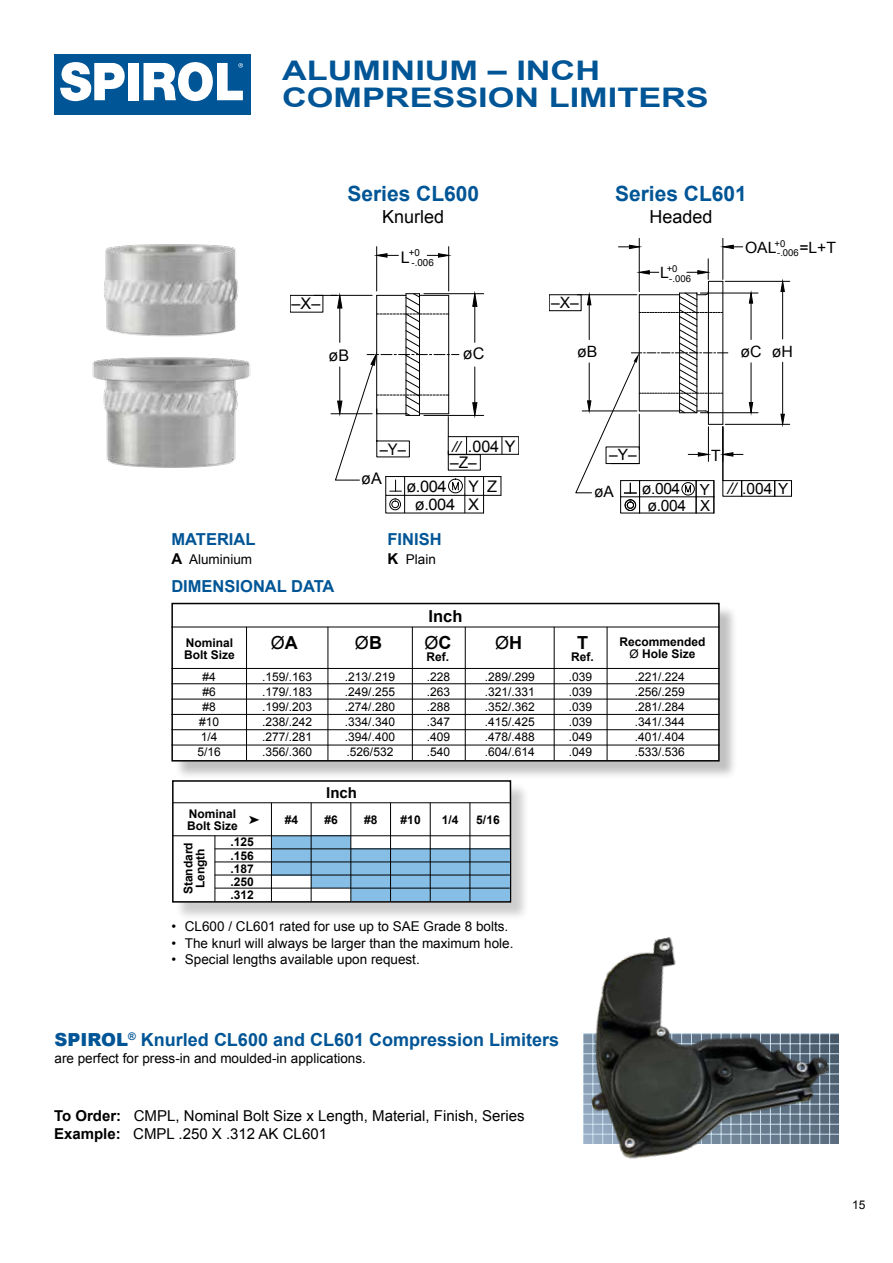
<style>
.page{position:relative;width:893px;height:1263px;background:#fff}
.page>*{position:absolute;margin:0;border:0;box-sizing:border-box;transform-origin:0 0}
.t1{font:700 27px/27px "Arial";color:#005596;scale:1.27 1}
.t2{font:700 21px "Arial";color:#005596}
.t3{font:700 18px "Arial";color:#005596}
.t4{font:18px "Arial";color:#000}
.t5{font:700 18px "Arial";color:#000}
.t6{font:700 16.5px "Arial";color:#005596}
.t7{font:700 16.5px "Arial";color:#000}
.t8{font:16.05px/18.1px "Arial";color:#000}
.t9{font:16.05px/29.5px "Arial";color:#000;scale:.92 1}
.t10{font:15.6px "Arial";color:#000}
.t11{font:15.3px "Arial";color:#000}
.t12{font:15px/18px "Arial";color:#000}
.t13{font:700 15px "Arial";color:#000}
.t14{font:13.5px "Arial";color:#000}
.t15{font:12px/15px "Arial";color:#000;text-align:justify}
.t16{font:700 12px/13.2px "Arial";color:#000;text-align:center}
.t17{font:9.75px/9.8px "Arial";color:#000}
.t18{font:9.6px/9.6px "Arial";color:#000}
.s1{font-size:16.05px}
.s2{font-style:italic;font-size:15.15px}
.s3{font-weight:700;font-size:15px}
.s4{font-style:italic;font-size:15.9px}
.s5{font-size:15.3px}
.s6{font-weight:700}
.s7{font-weight:400}
.s8{font-weight:900}
</style>
<div class="page">
<img style="left:104px;top:244px;width:135px;height:93px">
<img style="left:92px;top:357px;width:159px;height:111px">
<div style="left:290px;top:295px;width:33px;height:17px;border:1px solid #000"></div>
<svg style="left:314px;top:292px;width:205px;height:221px"></svg>
<hr style="left:376px;top:247px;width:1px;height:44px;background:#000">
<hr style="left:448px;top:247px;width:1px;height:44px;background:#000">
<svg style="left:375px;top:253px;width:23px;height:5px"></svg>
<svg style="left:427px;top:253px;width:24px;height:5px"></svg>
<div style="left:549px;top:295px;width:32px;height:16px;border:1px solid #000"></div>
<hr style="left:639px;top:238px;width:1px;height:54px;background:#000">
<hr style="left:723px;top:238px;width:1px;height:41px;background:#000">
<svg style="left:721px;top:245px;width:22px;height:4px"></svg>
<svg style="left:618px;top:245px;width:23px;height:4px"></svg>
<svg style="left:575px;top:259px;width:217px;height:254px"></svg>
<div style="left:174px;top:605px;width:564px;height:175px;background:#000;opacity:.25"></div>
<div style="left:172px;top:603px;width:547px;height:158px;background:#fff"></div>
<div style="left:171px;top:603px;width:549px;height:158px;border:2px solid #000"></div>
<hr style="left:328px;top:627px;width:1px;height:133px;background:#000">
<hr style="left:412px;top:627px;width:1px;height:133px;background:#000">
<hr style="left:246px;top:627px;width:1px;height:133px;background:#000">
<hr style="left:171px;top:627px;width:549px;height:1px;background:#000">
<hr style="left:554px;top:627px;width:1px;height:133px;background:#000">
<hr style="left:171px;top:668px;width:549px;height:1px;background:#000">
<hr style="left:171px;top:683px;width:549px;height:1px;background:#000">
<hr style="left:171px;top:699px;width:549px;height:1px;background:#000">
<hr style="left:171px;top:714px;width:549px;height:1px;background:#000">
<hr style="left:171px;top:729px;width:549px;height:1px;background:#000">
<hr style="left:171px;top:745px;width:549px;height:1px;background:#000">
<hr style="left:465px;top:627px;width:1px;height:133px;background:#000">
<hr style="left:607px;top:627px;width:1px;height:133px;background:#000">
<div style="left:174px;top:782px;width:356px;height:139px;background:#000;opacity:.2"></div>
<div style="left:173px;top:781px;width:337px;height:121px;background:#fff"></div>
<div style="left:172px;top:780px;width:339px;height:123px;border:2px solid #000"></div>
<div style="left:272px;top:836px;width:39px;height:39px;background:#86bee5"></div>
<div style="left:311px;top:835px;width:40px;height:53px;background:#86bee5"></div>
<div style="left:351px;top:849px;width:159px;height:52px;background:#86bee5"></div>
<hr style="left:215px;top:862px;width:295px;height:1px;background:#000">
<hr style="left:215px;top:875px;width:295px;height:1px;background:#000">
<hr style="left:271px;top:803px;width:1px;height:98px;background:#000">
<hr style="left:311px;top:803px;width:1px;height:98px;background:#000">
<hr style="left:351px;top:803px;width:1px;height:98px;background:#000">
<hr style="left:390px;top:803px;width:1px;height:98px;background:#000">
<hr style="left:430px;top:803px;width:1px;height:98px;background:#000">
<hr style="left:470px;top:803px;width:1px;height:98px;background:#000">
<hr style="left:215px;top:848px;width:295px;height:1px;background:#000">
<hr style="left:215px;top:835px;width:1px;height:66px;background:#000">
<hr style="left:173px;top:835px;width:337px;height:1px;background:#000">
<hr style="left:173px;top:802px;width:337px;height:1px;background:#000">
<hr style="left:215px;top:888px;width:295px;height:1px;background:#000">
<img style="left:583px;top:937px;width:256px;height:222px">
<div style="left:54px;top:54px;width:196px;height:60px;background:#005596"></div>
<div style="left:128px;top:63px;width:10px;height:37px;background:#fff"></div>
<svg style="left:60px;top:62px;width:65px;height:39px"></svg>
<svg style="left:143px;top:62px;width:100px;height:40px"></svg>
<h1 class="t1" style="left:282px;top:57px;width:338px">ALUMINIUM – INCH<br>COMPRESSION LIMITERS</h1>
<h3 class="t8" style="left:292px;top:295px;width:30px">–X–</h3>
<h2 class="t2" style="left:347px;top:180px;width:133px">Series CL600</h2>
<h3 class="t4" style="left:382px;top:204px;width:64px">Knurled</h3>
<p class="t17" style="left:411px;top:248px;width:24px;text-indent:-11px"><span class="s1">L</span>+0 -.006</p>
<h3 class="t8" style="left:328px;top:346px;width:22px">øB</h3>
<h3 class="t8" style="left:463px;top:345px;width:23px">øC</h3>
<h2 class="t2" style="left:615px;top:180px;width:133px">Series CL601</h2>
<h3 class="t4" style="left:649px;top:204px;width:65px">Headed</h3>
<h3 class="t10" style="left:551px;top:292px;width:29px">–X–</h3>
<p class="t18" style="left:660px;top:264px;width:32px;text-indent:6px">+0<br><sup>L</sup> -.006</p>
<p class="t18" style="left:774px;top:238px;width:12px">+0</p>
<h3 class="t10" style="left:745px;top:237px;width:92px">OAL <sub>-.006</sub>=L+T</h3>
<h3 class="t10" style="left:577px;top:341px;width:22px">øB</h3>
<h3 class="t10" style="left:740px;top:341px;width:23px">øC</h3>
<h3 class="t10" style="left:772px;top:341px;width:23px">øH</h3>
<h3 class="t8" style="left:452px;top:437px;width:65px"><span class="s2">//</span> .004 Y</h3>
<h3 class="t9" style="left:361px;top:434px;width:50px;text-indent:19px">–Y– øA</h3>
<h3 class="t8" style="left:450px;top:453px;width:28px">–Z–</h3>
<h3 class="t8" style="left:406px;top:477px;width:42px">ø.004</h3>
<h3 class="t8" style="left:468px;top:477px;width:12px">Y<br>X</h3>
<h3 class="t8" style="left:487px;top:477px;width:12px">Z</h3>
<h3 class="t8" style="left:415px;top:496px;width:42px">ø.004</h3>
<h3 class="t6" style="left:172px;top:529px;width:86px">MATERIAL</h3>
<h3 class="t6" style="left:388px;top:529px;width:56px">FINISH</h3>
<p class="t14" style="left:172px;top:550px;width:82px"><span class="s3">A</span> Aluminium</p>
<p class="t14" style="left:388px;top:550px;width:50px"><span class="s3">K</span> Plain</p>
<h3 class="t6" style="left:171px;top:575px;width:165px">DIMENSIONAL DATA</h3>
<h3 class="t7" style="left:429px;top:605px;width:35px">Inch</h3>
<h3 class="t10" style="left:609px;top:445px;width:29px">–Y–</h3>
<h3 class="t10" style="left:711px;top:446px;width:11px">T</h3>
<h3 class="t10" style="left:594px;top:481px;width:21px">øA</h3>
<h3 class="t10" style="left:647px;top:495px;width:40px">ø.004</h3>
<h3 class="t10" style="left:642px;top:479px;width:40px">ø.004</h3>
<p class="t11" style="left:700px;top:479px;width:12px">Y</p>
<h3 class="t10" style="left:727px;top:478px;width:62px"><span class="s4">//</span> .004 <span class="s5">Y</span></h3>
<p class="t11" style="left:700px;top:495px;width:12px">X</p>
<p class="t16" style="left:186px;top:636px;width:49px">Nominal</p>
<h3 class="t4" style="left:271px;top:631px;width:28px">Ø<span class="s6">A</span></h3>
<p class="t16" style="left:184px;top:648px;width:52px">Bolt Size</p>
<p class="t15" style="left:198px;top:670px;width:25px;text-align:center">#4 #6 #8 #10<br>1/4<br>5/16</p>
<p class="t15" style="left:262px;top:670px;width:52px">.159/.163 .179/.183 .199/.203 .238/.242 .277/.281 .356/.360</p>
<h3 class="t4" style="left:355px;top:631px;width:28px">Ø<span class="s6">B</span></h3>
<h3 class="t4" style="left:424px;top:631px;width:28px">Ø<span class="s6">C</span></h3>
<p class="t16" style="left:427px;top:650px;width:24px">Ref.</p>
<h3 class="t4" style="left:495px;top:631px;width:28px">Ø<span class="s6">H</span></h3>
<h3 class="t5" style="left:577px;top:630px;width:12px">T</h3>
<p class="t16" style="left:571px;top:650px;width:24px">Ref.</p>
<p class="t16" style="left:620px;top:636px;width:88px;line-height:12px">Recommended<br><span class="s7">Ø</span> Hole Size</p>
<p class="t15" style="left:345px;top:670px;width:52px">.213/.219 .249/.255 .274/.280 .334/.340 .394/.400 .526/532</p>
<p class="t15" style="left:635px;top:670px;width:52px">.221/.224 .256/.259 .281/.284 .341/.344 .401/.404 .533/.536</p>
<p class="t15" style="left:485px;top:670px;width:52px">.289/.299 .321/.331 .352/.362 .415/.425 .478/.488 .604/.614</p>
<p class="t15" style="left:569px;top:670px;width:25px">.039 .039 .039 .039 .049 .049</p>
<p class="t15" style="left:427px;top:670px;width:25px">.228 .263 .288 .347 .409 .540</p>
<p class="t13" style="left:326px;top:782px;width:32px">Inch</p>
<p class="t16" style="left:187px;top:808px;width:74px;line-height:12px;text-align:left">Nominal<br>Bolt Size ➤</p>
<p class="t16" style="left:183px;top:894px;width:54px;line-height:12px;rotate:-90deg">Standard<br>Length</p>
<p class="t16" style="left:230px;top:836px;width:25px;text-align:justify">.125 .156 .187 .250 .312</p>
<p class="t16" style="left:285px;top:814px;width:15px">#4</p>
<p class="t16" style="left:324px;top:814px;width:15px">#6</p>
<p class="t16" style="left:364px;top:814px;width:15px">#8</p>
<p class="t16" style="left:401px;top:814px;width:22px">#10</p>
<p class="t16" style="left:442px;top:814px;width:18px">1/4</p>
<p class="t16" style="left:476px;top:814px;width:25px">5/16</p>
<p class="t14" style="left:171px;top:918px;width:338px">• CL600 / CL601 rated for use up to SAE Grade 8 bolts.</p>
<p class="t14" style="left:171px;top:934px;width:344px">• The knurl will always be larger than the maximum hole.</p>
<p class="t14" style="left:171px;top:950px;width:250px">• Special lengths available upon request.</p>
<h3 class="t3" style="left:55px;top:1028px;width:506px"><span class="s8">SPIROL</span><sup>®</sup> Knurled CL600 and CL601 Compression Limiters</h3>
<p class="t14" style="left:55px;top:1049px;width:313px">are perfect for press-in and moulded-in applications.</p>
<p class="t12" style="left:54px;top:1107px;width:472px"><span class="s6">To Order:</span> CMPL, Nominal Bolt Size x Length, Material, Finish, Series<br><span class="s6">Example:</span> CMPL .250 X .312 AK CL601</p>
<p class="t15" style="left:852px;top:1197px;width:15px">15</p>
</div>
